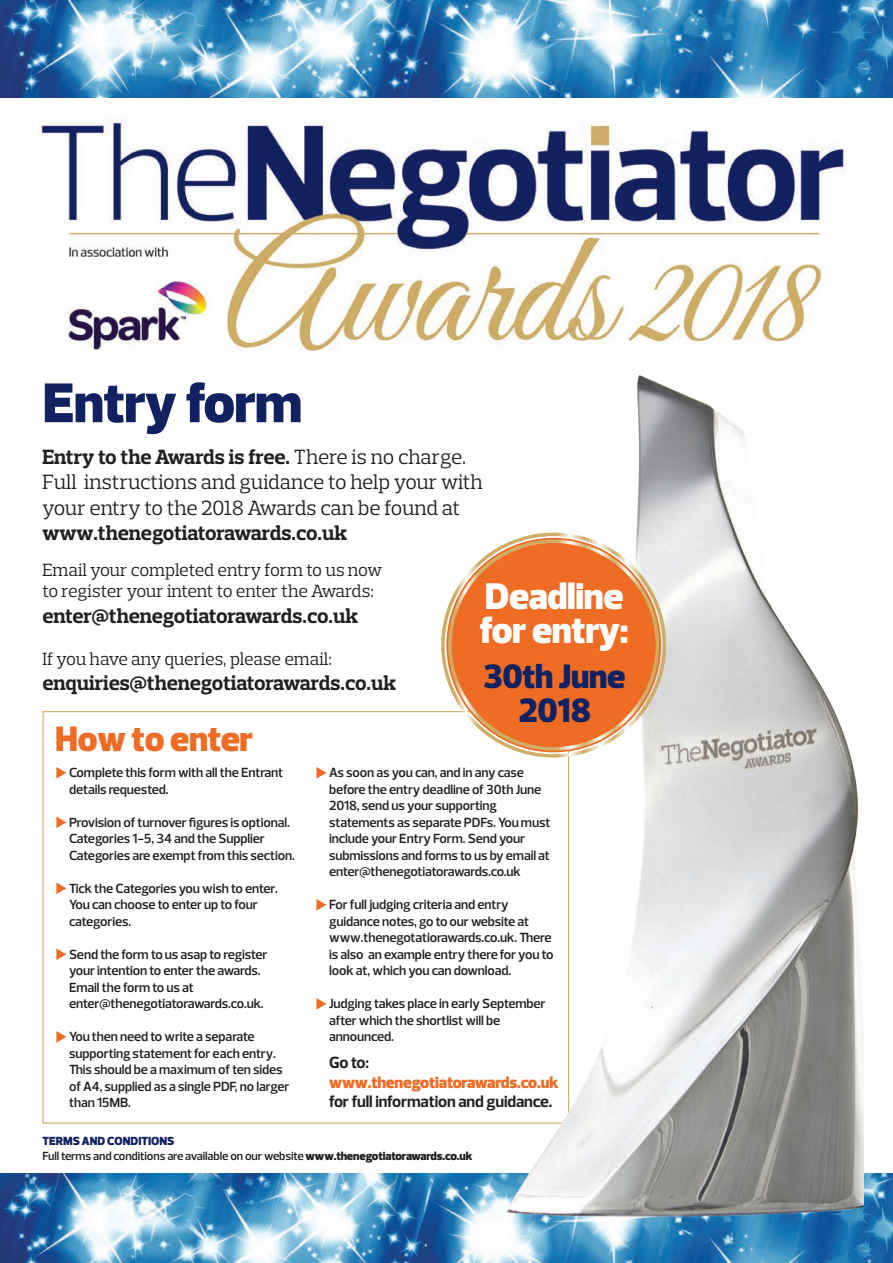
<style>
.page{position:relative;width:893px;height:1263px;background:#fff}
.page>*{position:absolute;margin:0;border:0;box-sizing:border-box;transform-origin:0 0}
.TN15_Feature-_Headli{font:900 57px "Prelo";letter-spacing:-.01em;color:#102261}
.t1{font:900 37.8px "Prelo";letter-spacing:-.01em;color:#fff}
.TN15_Feature-_Headli-2{font:900 36px "Prelo";letter-spacing:-.01em;color:#ef6c25}
.TN15_Feature_Body_in{font:900 34.5px "Prelo";letter-spacing:-.01em;color:#102261}
.TN15_FEATURE_-_Stand{font:21px/25.5px "Prelo Slab";letter-spacing:-.01em;color:#231f20}
.TN15_FEATURE_-_Stand-2{font:700 21px "Prelo Slab";letter-spacing:-.01em;color:#231f20}
.TN15_FEATURE_-_Stand-3{font:18px/21px "Prelo Slab";letter-spacing:-.01em;color:#231f20}
.TN15_NEWS_Semi-Bold{font:700 16.5px "Prelo";letter-spacing:-.01em;color:#231f20}
.TN15_NEWS_Semi-Bold-2{font:900 16.5px "Prelo";letter-spacing:-.01em;color:#ef6c25}
.TN15_Comment_panel{font:600 13.5px/16.5px "Prelo";letter-spacing:-.01em;color:#231f20}
.TN15_Comment_panel-2{font:600 12px "Prelo";letter-spacing:-.01em;color:#231f20}
.TN15_Feature-_Headli-3{font:900 12px "Prelo";letter-spacing:-.005em;color:#102261}
.s1{font-weight:700}
.s2{font-weight:900}
</style>
<div class="page">
<img style="left:0;top:1174px;width:893px;height:89px">
<svg style="left:56px;top:767px;width:10px;height:12px"></svg>
<svg style="left:56px;top:816px;width:10px;height:12px"></svg>
<svg style="left:56px;top:882px;width:10px;height:12px"></svg>
<svg style="left:56px;top:948px;width:10px;height:12px"></svg>
<svg style="left:56px;top:1031px;width:10px;height:12px"></svg>
<svg style="left:316px;top:767px;width:10px;height:12px"></svg>
<svg style="left:316px;top:899px;width:10px;height:12px"></svg>
<svg style="left:316px;top:998px;width:10px;height:12px"></svg>
<img style="left:496px;top:375px;width:367px;height:855px">
<div style="left:446px;top:538px;width:215px;height:214px;background:#ef6c25;border-radius:50%"></div>
<img style="left:0;top:0;width:893px;height:98px">
<img style="left:39px;top:119px;width:807px;height:232px">
<p class="TN15_Feature-_Headli" style="left:43px;top:368px;width:261px">Entry form</p>
<p class="TN15_FEATURE_-_Stand" style="left:43px;top:444px;width:442px"><span class="s1">Entry to the Awards is free.</span> There is no charge.<br>Full instructions and guidance to help your with your entry to the 2018 Awards can be found at</p>
<p class="TN15_FEATURE_-_Stand-2" style="left:43px;top:520px;width:306px">www.thenegotiatorawards.co.uk</p>
<p class="TN15_FEATURE_-_Stand-3" style="left:43px;top:559px;width:341px">Email your completed entry form to us now to register your intent to enter the Awards:</p>
<p class="TN15_FEATURE_-_Stand-2" style="left:43px;top:603px;width:317px">enter@thenegotiatorawards.co.uk</p>
<p class="TN15_FEATURE_-_Stand-3" style="left:43px;top:648px;width:291px">If you have any queries, please email:</p>
<p class="TN15_FEATURE_-_Stand-2" style="left:43px;top:670px;width:355px">enquiries@thenegotiatorawards.co.uk</p>
<p class="t1" style="left:485px;top:573px;width:140px">Deadline</p>
<p class="t1" style="left:480px;top:607px;width:150px">for entry:</p>
<p class="TN15_Feature_Body_in" style="left:483px;top:656px;width:144px">30th June</p>
<p class="TN15_Feature_Body_in" style="left:519px;top:689px;width:74px">2018</p>
<p class="TN15_Feature-_Headli-2" style="left:55px;top:717px;width:199px">How to enter</p>
<p class="TN15_Comment_panel" style="left:69px;top:764px;width:216px">Complete this form with all the Entrant details requested.</p>
<p class="TN15_Comment_panel" style="left:69px;top:814px;width:227px">Provision of turnover figures is optional.<br>Categories 1-5, 34 and the Supplier<br>Categories are exempt from this section.</p>
<p class="TN15_Comment_panel" style="left:69px;top:880px;width:211px">Tick the Categories you wish to enter.<br>You can choose to enter up to four categories.</p>
<p class="TN15_Comment_panel" style="left:69px;top:946px;width:200px">Send the form to us asap to register your intention to enter the awards.<br>Email the form to us at enter@thenegotiatorawards.co.uk.</p>
<p class="TN15_Comment_panel" style="left:69px;top:1028px;width:222px">You then need to write a separate supporting statement for each entry.<br>This should be a maximum of ten sides of A4, supplied as a single PDF, no larger than 15MB.</p>
<p class="TN15_Comment_panel" style="left:329px;top:764px;width:223px">As soon as you can, and in any case before the entry deadline of 30th June 2018, send us your supporting statements as separate PDFs. You must include your Entry Form. Send your submissions and forms to us by email at enter@thenegotiatorawards.co.uk</p>
<p class="TN15_Comment_panel" style="left:329px;top:896px;width:226px">For full judging criteria and entry guidance notes, go to our website at www.thenegotatiorawards.co.uk. There is also an example entry there for you to look at, which you can download.</p>
<p class="TN15_Comment_panel" style="left:329px;top:995px;width:218px">Judging takes place in early September after which the shortlist will be announced.</p>
<p class="TN15_NEWS_Semi-Bold" style="left:329px;top:1052px;width:41px">Go to:</p>
<p class="TN15_NEWS_Semi-Bold-2" style="left:329px;top:1072px;width:231px">www.thenegotiatorawards.co.uk</p>
<p class="TN15_NEWS_Semi-Bold" style="left:329px;top:1091px;width:225px">for full information and guidance.</p>
<p class="TN15_Feature-_Headli-3" style="left:43px;top:1133px;width:133px">TERMS AND CONDITIONS</p>
<p class="TN15_Comment_panel-2" style="left:43px;top:1148px;width:431px">Full terms and conditions are available on our website <span class="s2">www.thenegotiatorawards.co.uk</span></p>
</div>
